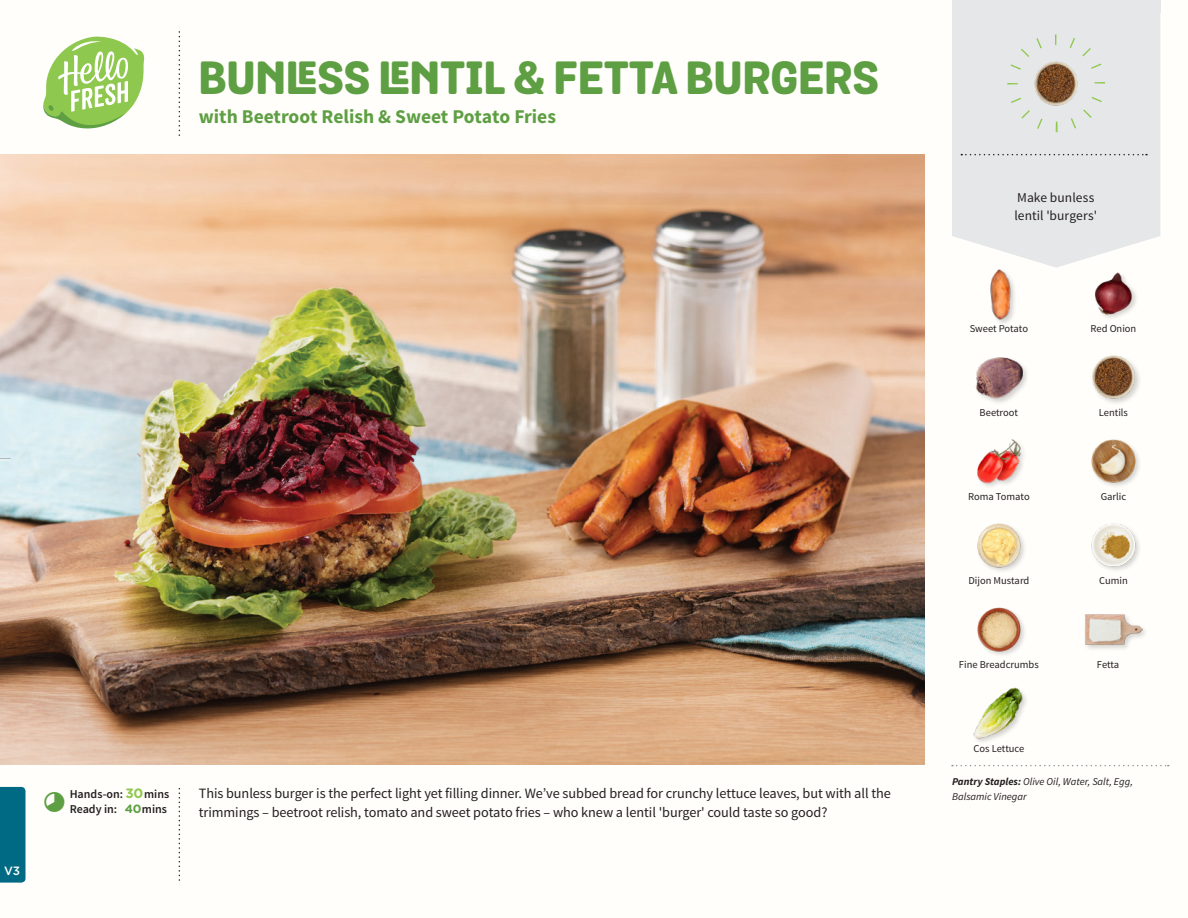
<style>
.page{position:relative;width:1188px;height:918px;background:#fffefa}
.page>*{position:absolute;margin:0;border:0;box-sizing:border-box;transform-origin:0 0}
.T04_AMERICAN-Burger{font:800 45px "Grota Rounded";letter-spacing:.01em;color:#5e9f43}
.T04_AMERICAN-Burger-2{font:700 19.5px "Source Sans Pro";color:#5e9f43}
._05_Story{font:14.25px "Source Sans Pro";letter-spacing:-.005em;color:#231f20}
._02_Hello{font:13.5px/18.9px "Source Sans Pro";letter-spacing:.005em;color:#231f20}
._04_Intro{font:600 12px "Source Sans Pro";color:#231f20}
._23_Recipe_Nr{font:500 12px "Gotham";color:#fffefa}
._18_FRONT_ingredient{font:10.5px "Source Sans Pro";color:#231f20}
._18_1_Pantry_Item{font:italic 10.5px/15px "Source Sans Pro";color:#231f20}
.s1{font-family:"Gotham";font-weight:700;font-size:13.5px;color:#8fc84e}
.s2{font-family:"Gotham";font-weight:700;color:#5e9f43}
.s3{font-weight:700}
</style>
<div class="page">
<img style="left:977px;top:607px;width:48px;height:48px">
<img style="left:973px;top:687px;width:53px;height:55px">
<div style="left:1084px;top:613px;width:64px;height:39px;background:#231f20;opacity:.2"></div>
<img style="left:1085px;top:613px;width:57px;height:39px">
<img style="left:1091px;top:523px;width:48px;height:47px">
<img style="left:977px;top:523px;width:48px;height:48px">
<img style="left:1091px;top:439px;width:48px;height:47px">
<img style="left:977px;top:439px;width:47px;height:48px">
<img style="left:1092px;top:355px;width:47px;height:48px">
<img style="left:976px;top:357px;width:51px;height:46px">
<img style="left:1095px;top:272px;width:41px;height:46px">
<div style="left:989px;top:268px;width:29px;height:59px;background:#231f20;opacity:.2"></div>
<img style="left:989px;top:268px;width:29px;height:54px">
<svg style="left:43px;top:36px;width:102px;height:93px"></svg>
<div style="left:0;top:787px;width:26px;height:96px;background:#006a85"></div>
<svg style="left:952px;top:0;width:208px;height:268px;background:#e7e8e9"></svg>
<svg style="left:961px;top:154px;width:186px;height:1px"></svg>
<img style="left:1027px;top:55px;width:58px;height:57px">
<div style="left:1007px;top:34px;width:98px;height:98px;border:11px dashed #8fc84e;border-radius:50%"></div>
<svg style="left:952px;top:765px;width:217px;height:1px"></svg>
<img style="left:0;top:155px;width:925px;height:610px">
<svg style="left:179px;top:31px;width:746px;height:124px"></svg>
<p class="T04_AMERICAN-Burger" style="left:199px;top:42px;width:681px">BUNLESS LENTIL &amp; FETTA BURGERS</p>
<p class="T04_AMERICAN-Burger-2" style="left:199px;top:104px;width:359px">with Beetroot Relish &amp; Sweet Potato Fries</p>
<p class="_23_Recipe_Nr" style="left:4px;top:863px;width:17px">V3</p>
<p class="_04_Intro" style="left:70px;top:786px;width:101px">Hands-on: <span class="s1">30</span>mins</p>
<p class="_04_Intro" style="left:70px;top:801px;width:99px">Ready in: <span class="s2">40</span>mins</p>
<p class="_05_Story" style="left:199px;top:784px;width:694px">This bunless burger is the perfect light yet filling dinner. We’ve subbed bread for crunchy lettuce leaves, but with all the</p>
<p class="_05_Story" style="left:199px;top:804px;width:630px">trimmings – beetroot relish, tomato and sweet potato fries – who knew a lentil 'burger' could taste so good?</p>
<p class="_02_Hello" style="left:1014px;top:188px;width:84px">Make bunless lentil 'burgers'</p>
<p class="_18_FRONT_ingredient" style="left:970px;top:322px;width:60px">Sweet Potato</p>
<p class="_18_FRONT_ingredient" style="left:1091px;top:322px;width:47px">Red Onion</p>
<p class="_18_FRONT_ingredient" style="left:980px;top:406px;width:40px">Beetroot</p>
<p class="_18_FRONT_ingredient" style="left:1099px;top:406px;width:31px">Lentils</p>
<p class="_18_FRONT_ingredient" style="left:968px;top:490px;width:63px">Roma Tomato</p>
<p class="_18_FRONT_ingredient" style="left:1101px;top:490px;width:27px">Garlic</p>
<p class="_18_FRONT_ingredient" style="left:968px;top:574px;width:62px">Dijon Mustard</p>
<p class="_18_FRONT_ingredient" style="left:1099px;top:574px;width:30px">Cumin</p>
<p class="_18_FRONT_ingredient" style="left:959px;top:658px;width:81px">Fine Breadcrumbs</p>
<p class="_18_FRONT_ingredient" style="left:1097px;top:658px;width:24px">Fetta</p>
<p class="_18_FRONT_ingredient" style="left:974px;top:742px;width:52px">Cos Lettuce</p>
<p class="_18_1_Pantry_Item" style="left:952px;top:774px;width:182px"><span class="s3">Pantry Staples:</span> Olive Oil, Water, Salt, Egg,<br>Balsamic Vinegar</p>
</div>
